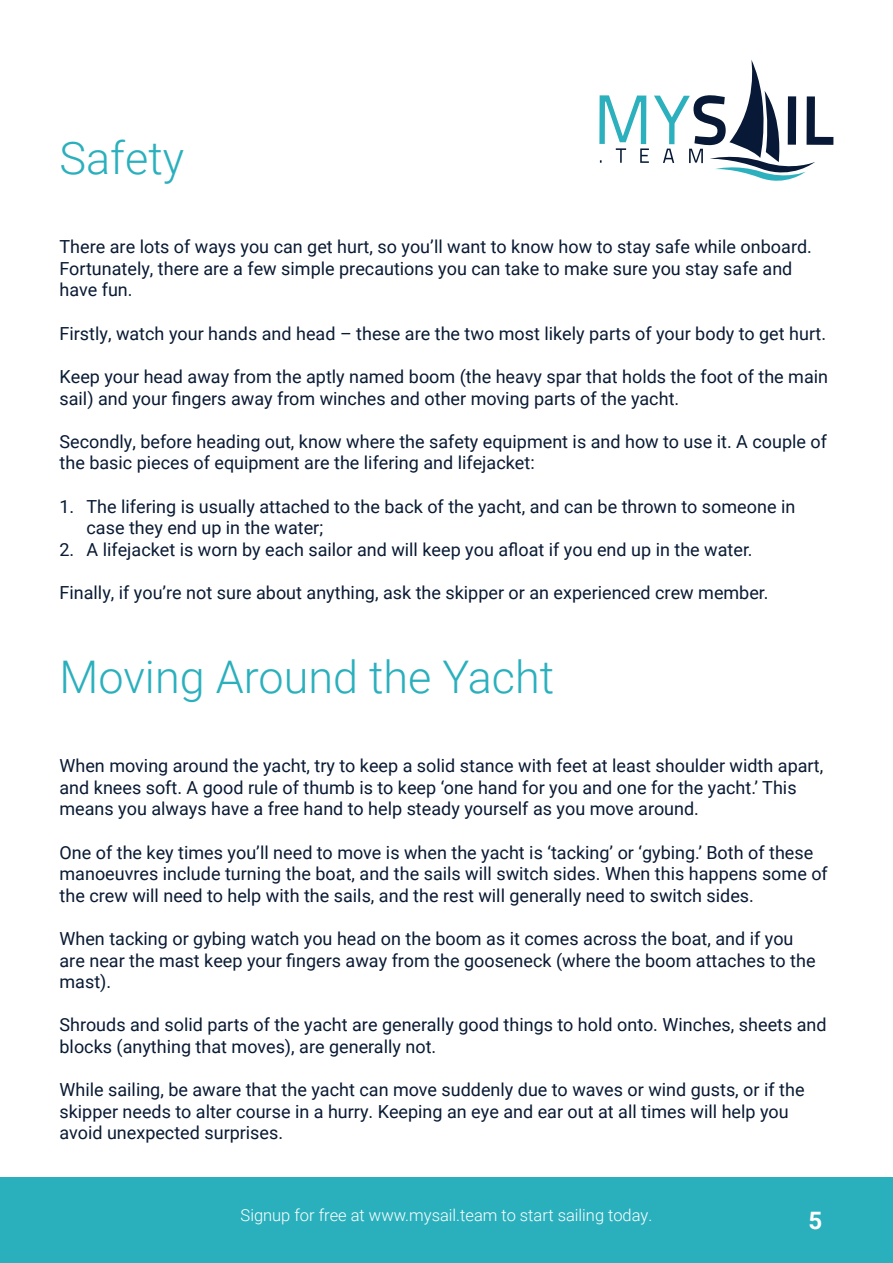
<style>
.page{position:relative;width:893px;height:1263px;background:#fff}
.page>*{position:absolute;margin:0;border:0;box-sizing:border-box;transform-origin:0 0}
.t1{font:300 45px "Roboto";color:#2ab0bd}
.t2{font:700 24px "Roboto";color:#fff}
.t3{font:18px/21.6px "Roboto";color:#091a33}
.t4{font:300 16.5px "Roboto";color:#fff}
</style>
<div class="page">
<svg style="left:599px;top:60px;width:234px;height:121px"></svg>
<div style="left:0;top:1178px;width:893px;height:85px;background:#2ab0bd"></div>
<h1 class="t1" style="left:60px;top:127px;width:126px">Safety</h1>
<p class="t3" style="left:60px;top:235px;width:754px">There are lots of ways you can get hurt, so you’ll want to know how to stay safe while onboard.<br>Fortunately, there are a few simple precautions you can take to make sure you stay safe and have fun.</p>
<p class="t3" style="left:60px;top:322px;width:768px">Firstly, watch your hands and head – these are the two most likely parts of your body to get hurt.</p>
<p class="t3" style="left:60px;top:365px;width:770px">Keep your head away from the aptly named boom (the heavy spar that holds the foot of the main sail) and your fingers away from winches and other moving parts of the yacht.</p>
<p class="t3" style="left:60px;top:430px;width:769px">Secondly, before heading out, know where the safety equipment is and how to use it. A couple of the basic pieces of equipment are the lifering and lifejacket:</p>
<p class="t3" style="left:87px;top:495px;width:710px;text-indent:-27px">1. The lifering is usually attached to the back of the yacht, and can be thrown to someone in case they end up in the water;</p>
<p class="t3" style="left:60px;top:538px;width:694px">2. A lifejacket is worn by each sailor and will keep you afloat if you end up in the water.</p>
<p class="t3" style="left:60px;top:581px;width:710px">Finally, if you’re not sure about anything, ask the skipper or an experienced crew member.</p>
<h1 class="t1" style="left:60px;top:645px;width:496px">Moving Around the Yacht</h1>
<p class="t3" style="left:60px;top:754px;width:765px">When moving around the yacht, try to keep a solid stance with feet at least shoulder width apart, and knees soft. A good rule of thumb is to keep ‘one hand for you and one for the yacht.’ This means you always have a free hand to help steady yourself as you move around.</p>
<p class="t3" style="left:60px;top:841px;width:770px">One of the key times you’ll need to move is when the yacht is ‘tacking’ or ‘gybing.’ Both of these manoeuvres include turning the boat, and the sails will switch sides. When this happens some of the crew will need to help with the sails, and the rest will generally need to switch sides.</p>
<p class="t3" style="left:60px;top:927px;width:758px">When tacking or gybing watch you head on the boom as it comes across the boat, and if you are near the mast keep your fingers away from the gooseneck (where the boom attaches to the mast).</p>
<p class="t3" style="left:60px;top:1013px;width:769px">Shrouds and solid parts of the yacht are generally good things to hold onto. Winches, sheets and blocks (anything that moves), are generally not.</p>
<p class="t3" style="left:60px;top:1078px;width:746px">While sailing, be aware that the yacht can move suddenly due to waves or wind gusts, or if the skipper needs to alter course in a hurry. Keeping an eye and ear out at all times will help you avoid unexpected surprises.</p>
<p class="t4" style="left:241px;top:1203px;width:413px">Signup for free at www.mysail.team to start sailing today.</p>
<h2 class="t2" style="left:808px;top:1203px;width:15px">5</h2>
</div>
